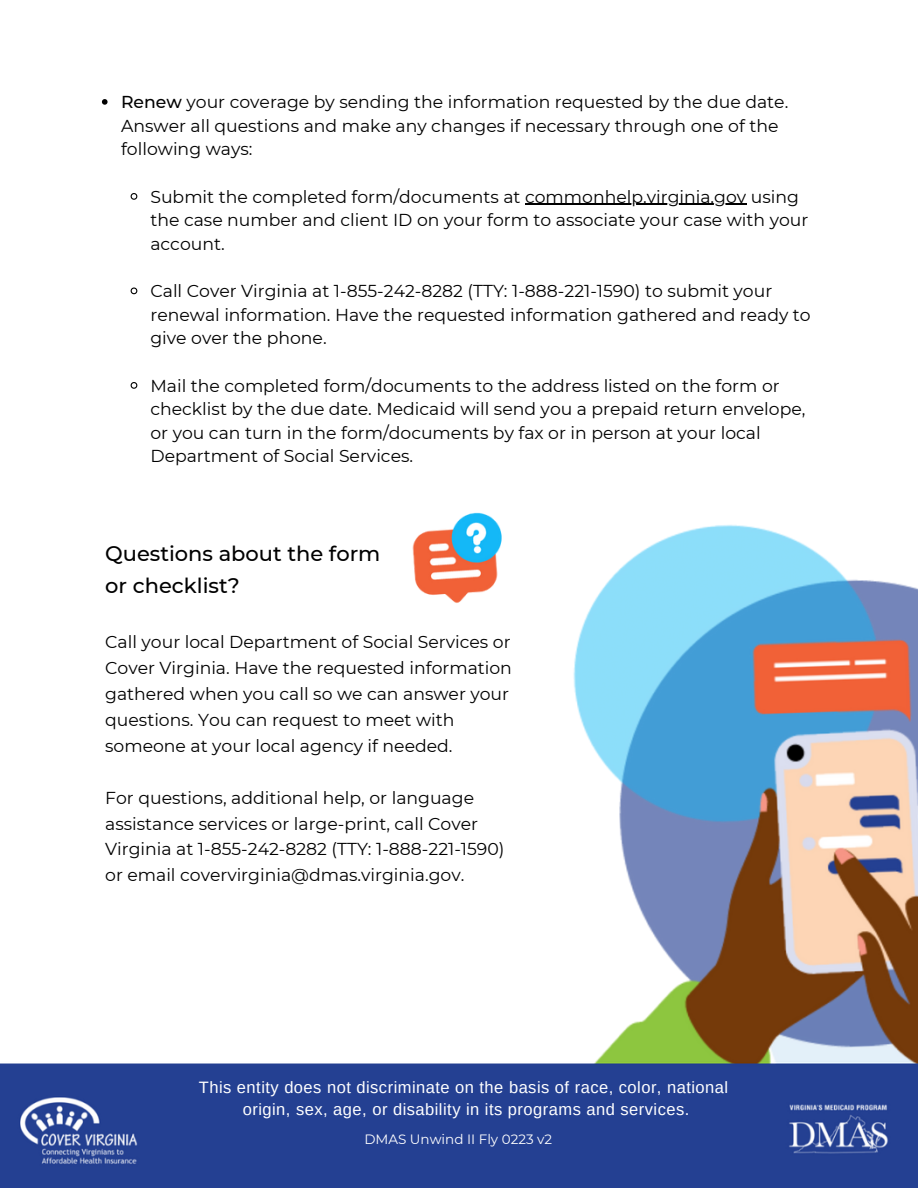
<style>
.page{position:relative;width:918px;height:1188px;background:#fff}
.page>*{position:absolute;margin:0;border:0;box-sizing:border-box;transform-origin:0 0}
.t1{font:500 21px "Montserrat";color:#000}
.t2{font:17.25px/23.7px "Montserrat";color:#000}
.t3{font:16.5px "Arimo";letter-spacing:.03em;color:#fff}
.t4{font:13.5px "Montserrat";color:#fff}
.s1{font-weight:500}
</style>
<div class="page">
<img style="left:0;top:101px;width:918px;height:1087px">
<svg style="left:102px;top:99px;width:6px;height:6px"></svg>
<svg style="left:130px;top:192px;width:8px;height:9px"></svg>
<hr style="left:525px;top:204px;width:221px;height:1px;background:#000">
<svg style="left:130px;top:287px;width:8px;height:8px"></svg>
<svg style="left:130px;top:381px;width:8px;height:9px"></svg>
<p class="t2" style="left:121px;top:90px;width:669px"><span class="s1">Renew</span> your coverage by sending the information requested by the due date.<br>Answer all questions and make any changes if necessary through one of the following ways:</p>
<p class="t2" style="left:150px;top:185px;width:659px">Submit the completed form/documents at commonhelp.virginia.gov using the case number and client ID on your form to associate your case with your account.</p>
<p class="t2" style="left:150px;top:279px;width:662px">Call Cover Virginia at 1-855-242-8282 (TTY: 1-888-221-1590) to submit your renewal information. Have the requested information gathered and ready to give over the phone.</p>
<p class="t2" style="left:150px;top:374px;width:657px">Mail the completed form/documents to the address listed on the form or checklist by the due date. Medicaid will send you a prepaid return envelope, or you can turn in the form/documents by fax or in person at your local Department of Social Services.</p>
<p class="t1" style="left:105px;top:540px;width:277px">Questions about the form</p>
<p class="t1" style="left:105px;top:573px;width:136px">or checklist?</p>
<p class="t2" style="left:105px;top:629px;width:408px;line-height:25.8px">Call your local Department of Social Services or Cover Virginia. Have the requested information gathered when you call so we can answer your questions. You can request to meet with someone at your local agency if needed.</p>
<p class="t2" style="left:105px;top:785px;width:401px;line-height:25.8px">For questions, additional help, or language assistance services or large-print, call Cover Virginia at 1-855-242-8282 (TTY: 1-888-221-1590) or email covervirginia@dmas.virginia.gov.</p>
<p class="t3" style="left:199px;top:1078px;width:531px">This entity does not discriminate on the basis of race, color, national</p>
<p class="t3" style="left:243px;top:1100px;width:448px">origin, sex, age, or disability in its programs and services.</p>
<p class="t4" style="left:364px;top:1131px;width:189px">DMAS Unwind II Fly 0223 v2</p>
</div>
